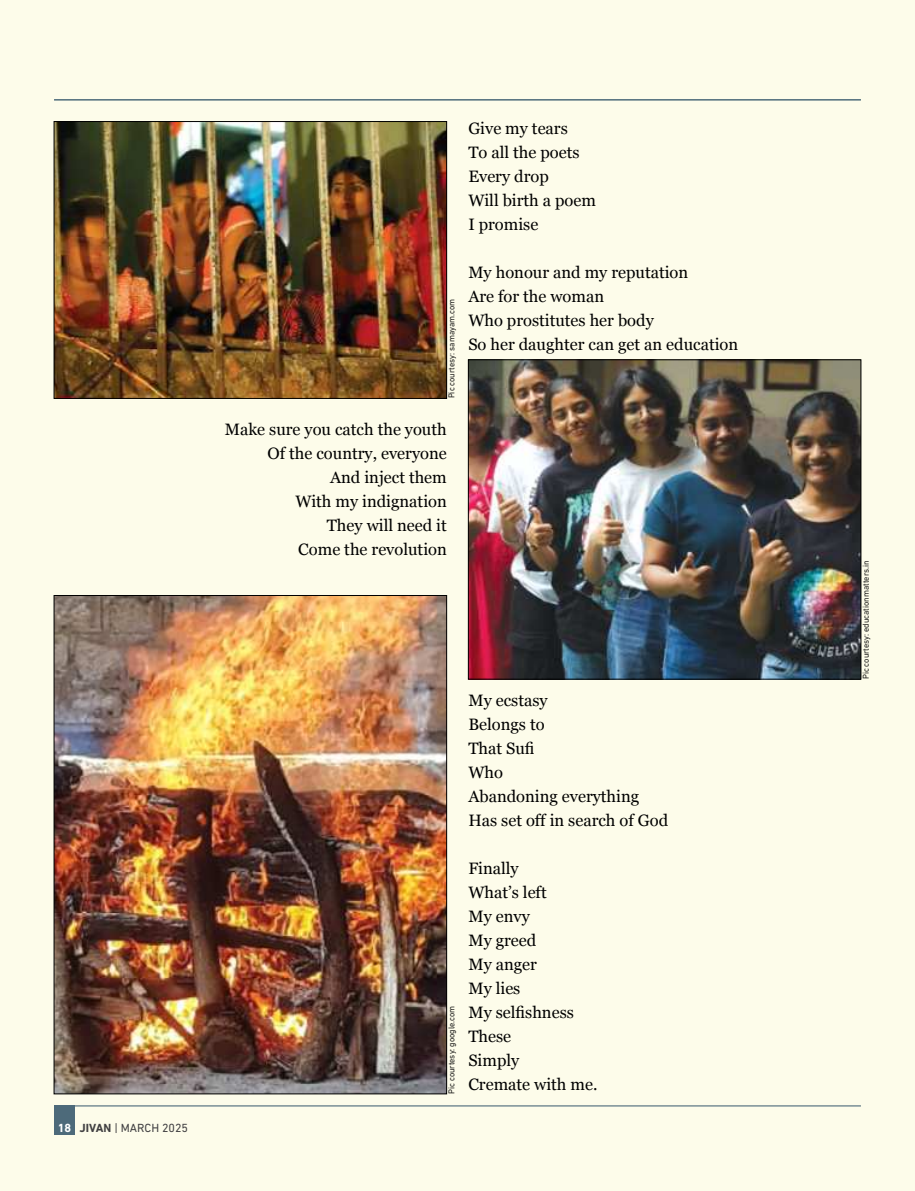
<style>
.page{position:relative;width:915px;height:1191px;background:#fff}
.page>*{position:absolute;margin:0;border:0;box-sizing:border-box;transform-origin:0 0}
.t1{font:16.5px/24px "Georgia";color:#000}
.t2{font:12px "DIN Next LT Pro";color:#414042}
.t3{font:8.7px "DIN Next LT Pro";color:#000;scale:.95 1}
.s1{font-weight:700;color:#fff}
.s2{font-weight:700}
.s3{color:#3d3c3e}
</style>
<div class="page">
<div style="left:0;top:0;width:914px;height:1191px;background:#fdfcea"></div>
<hr style="left:54px;top:99px;width:806px;height:2px;background:#4e6c7b">
<img style="left:470px;top:361px;width:388px;height:316px">
<div style="left:468px;top:359px;width:392px;height:320px;border:1px solid #000"></div>
<img style="left:56px;top:123px;width:388px;height:273px">
<div style="left:54px;top:121px;width:392px;height:277px;border:1px solid #000"></div>
<img style="left:56px;top:597px;width:388px;height:495px">
<hr style="left:54px;top:1105px;width:806px;height:1px;background:#4d6a7a">
<div style="left:54px;top:1105px;width:21px;height:30px;background:#4d6a7a"></div>
<p class="t3" style="left:448px;top:398px;width:106px;rotate:-90deg">Pic courtesy: samayam.com</p>
<p class="t1" style="left:225px;top:418px;width:223px;text-align:right">Make sure you catch the youth<br>Of the country, everyone<br>And inject them<br>With my indignation<br>They will need it<br>Come the revolution</p>
<p class="t1" style="left:468px;top:116px;width:129px">Give my tears<br>To all the poets<br>Every drop<br>Will birth a poem<br>I promise</p>
<p class="t1" style="left:468px;top:262px;width:271px">My honour and my reputation<br>Are for the woman<br>Who prostitutes her body<br>So her daughter can get an education</p>
<p class="t2" style="left:58px;top:1122px;width:132px"><span class="s1">18</span> <span class="s2">JIVAN</span> <span class="s3">|</span> MARCH 2025</p>
<p class="t3" style="left:448px;top:1094px;width:95px;rotate:-90deg">Pic courtesy: google.com</p>
<p class="t1" style="left:468px;top:689px;width:201px">My ecstasy<br>Belongs to<br>That Su昀椀<br>Who<br>Abandoning everything<br>Has set off in search of God</p>
<p class="t1" style="left:468px;top:857px;width:131px">Finally<br>What’s left<br>My envy<br>My greed<br>My anger<br>My lies<br>My sel昀椀shness<br>These<br>Simply<br>Cremate with me.</p>
<p class="t3" style="left:862px;top:679px;width:127px;rotate:-90deg">Pic courtesy: educationmatters.in</p>
</div>
